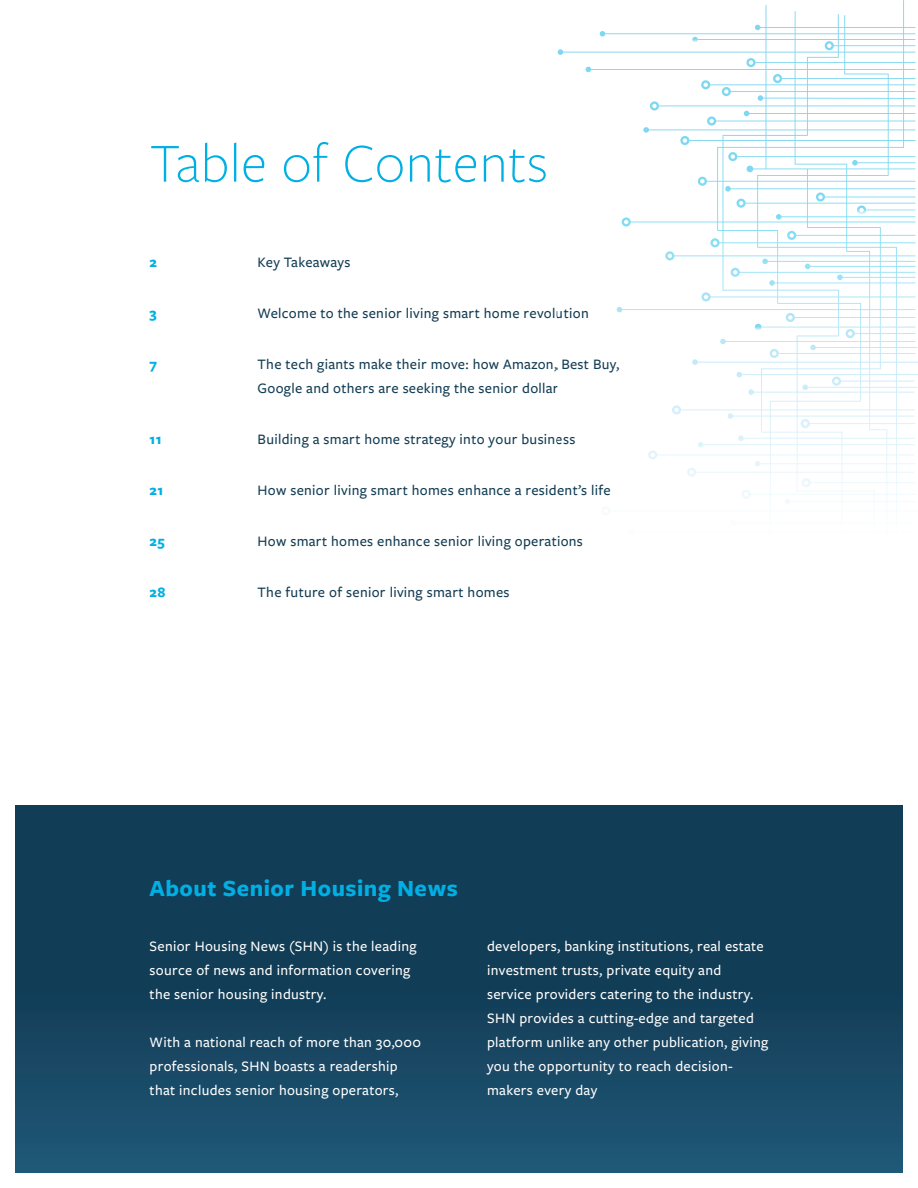
<style>
.page{position:relative;width:918px;height:1188px;background:#fff}
.page>*{position:absolute;margin:0;border:0;box-sizing:border-box;transform-origin:0 0}
.t1{font:300 57px "Freight Sans Pro";letter-spacing:.01em;color:#00afe3}
.t2{font:700 24px "Freight Sans Pro";letter-spacing:.02em;color:#00afe3}
.t3{font:500 15px/24px "Freight Sans Pro";letter-spacing:.02em;color:#fff}
.t4{font:500 15px/24px "Freight Sans Pro";letter-spacing:.02em;color:#123c53}
.t5{font:700 15px "Freight Sans Pro";letter-spacing:.02em;color:#00afe3}
</style>
<div class="page">
<div style="left:15px;top:806px;width:888px;height:367px;background:linear-gradient(to bottom,#0d364d,#1d5270)"></div>
<svg style="left:903px;top:209px;width:12px;height:2px"></svg>
<svg style="left:558px;top:5px;width:345px;height:372px"></svg>
<p class="t1" style="left:150px;top:125px;width:400px">Table of Contents</p>
<p class="t5" style="left:150px;top:252px;width:9px">2</p>
<p class="t4" style="left:258px;top:250px;width:94px">Key Takeaways</p>
<p class="t5" style="left:150px;top:303px;width:9px">3</p>
<p class="t4" style="left:258px;top:301px;width:333px">Welcome to the senior living smart home revolution</p>
<p class="t5" style="left:150px;top:354px;width:9px">7</p>
<p class="t4" style="left:258px;top:352px;width:363px">The tech giants make their move: how Amazon, Best Buy,<br>Google and others are seeking the senior dollar</p>
<p class="t5" style="left:150px;top:429px;width:13px">11</p>
<p class="t4" style="left:258px;top:427px;width:319px">Building a smart home strategy into your business</p>
<p class="t5" style="left:150px;top:480px;width:15px">21</p>
<p class="t4" style="left:258px;top:478px;width:355px">How senior living smart homes enhance a resident’s life</p>
<p class="t5" style="left:150px;top:531px;width:17px">25</p>
<p class="t4" style="left:258px;top:529px;width:327px">How smart homes enhance senior living operations</p>
<p class="t5" style="left:150px;top:582px;width:17px">28</p>
<p class="t4" style="left:258px;top:580px;width:253px">The future of senior living smart homes</p>
<p class="t2" style="left:150px;top:872px;width:310px">About Senior Housing News</p>
<p class="t3" style="left:150px;top:933px;width:268px">Senior Housing News (SHN) is the leading source of news and information covering the senior housing industry.</p>
<p class="t3" style="left:150px;top:1029px;width:273px">With a national reach of more than 30,000 professionals, SHN boasts a readership that includes senior housing operators,</p>
<p class="t3" style="left:487px;top:933px;width:283px">developers, banking institutions, real estate investment trusts, private equity and service providers catering to the industry.<br>SHN provides a cutting-edge and targeted platform unlike any other publication, giving you the opportunity to reach decision&shy;makers every day</p>
</div>
